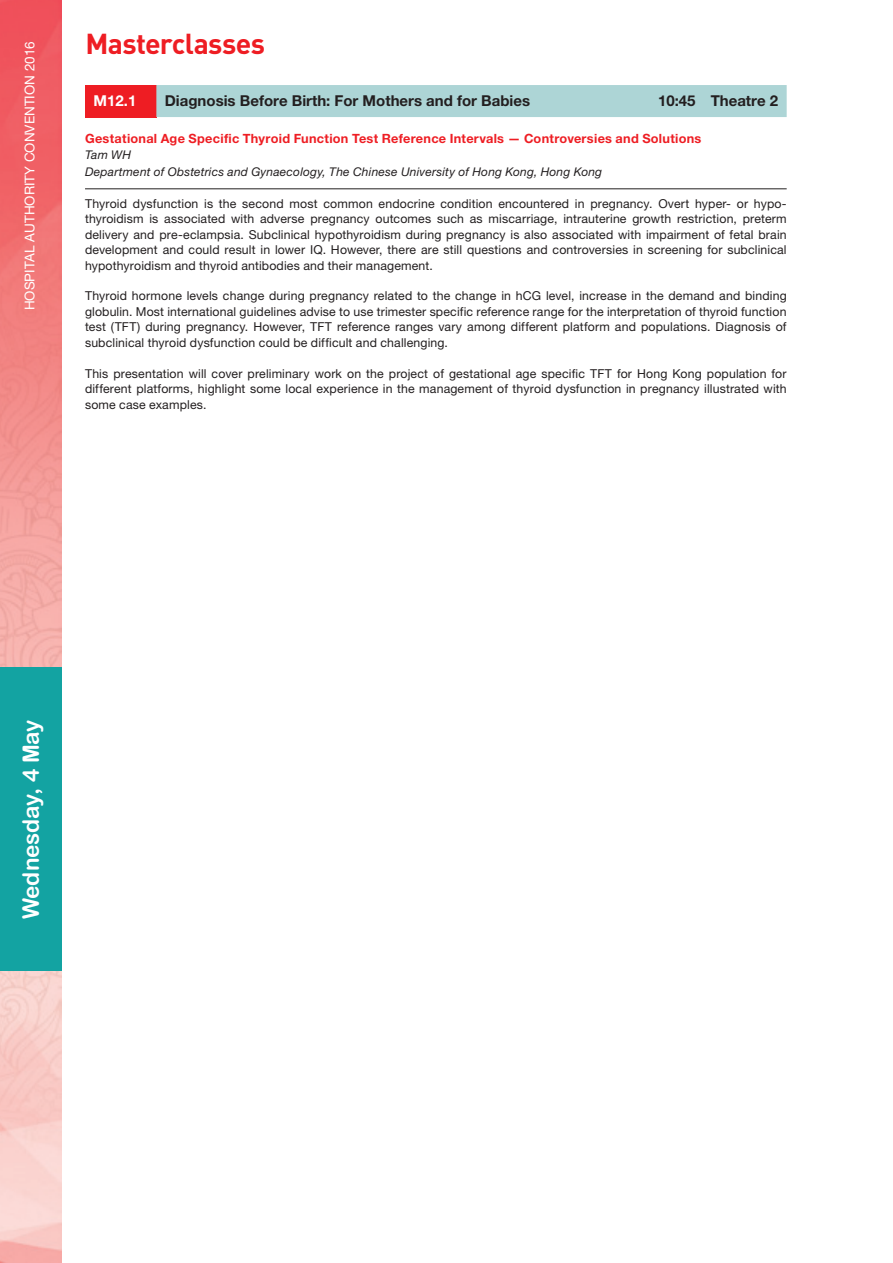
<style>
.page{position:relative;width:893px;height:1263px;background:#fff}
.page>*{position:absolute;margin:0;border:0;box-sizing:border-box;transform-origin:0 0}
.t1{font:700 28.5px "DINOT";letter-spacing:-.025em;color:#ee1d23}
.t2{font:22.5px "Arial Rounded MT Bold";letter-spacing:-.005em;color:#fff}
.t3{font:700 15px "Helvetica Neue LT Pro";color:#231f20}
.t4{font:700 15px "Helvetica Neue LT Pro";color:#fff}
.t5{font:13.5px "Helvetica Neue LT Pro";color:#fff}
.t6{font:700 12.75px "Helvetica Neue LT Pro";letter-spacing:.02em;color:#ee1d23}
.t7{font:12.3px/15.5px "Helvetica Neue LT Pro";letter-spacing:.01em;color:#231f20;text-align:justify}
.t8{font:italic 12px/16.5px "Helvetica Neue LT Pro";letter-spacing:.015em;color:#231f20}
</style>
<div class="page">
<img style="left:0;top:0;width:62px;height:1263px">
<hr style="left:85px;top:188px;width:702px;height:1px;background:#231f20">
<div style="left:85px;top:85px;width:71px;height:32px;background:#ee1d23"></div>
<div style="left:156px;top:85px;width:631px;height:32px;background:#add5d6"></div>
<div style="left:0;top:668px;width:62px;height:303px;background:#13a3a2"></div>
<p class="t5" style="left:22px;top:310px;width:271px;rotate:-90deg">HOSPITAL AUTHORITY CONVENTION 2016</p>
<h1 class="t1" style="left:86px;top:24px;width:181px">Masterclasses</h1>
<p class="t4" style="left:94px;top:92px;width:44px">M12.1</p>
<p class="t3" style="left:165px;top:92px;width:367px">Diagnosis Before Birth: For Mothers and for Babies</p>
<p class="t3" style="left:658px;top:92px;width:122px">10:45 Theatre 2</p>
<p class="t6" style="left:85px;top:130px;width:618px">Gestational Age Specific Thyroid Function Test Reference Intervals — Controversies and Solutions</p>
<p class="t8" style="left:85px;top:147px;width:519px">Tam WH<br>Department of Obstetrics and Gynaecology, The Chinese University of Hong Kong, Hong Kong</p>
<p class="t7" style="left:85px;top:195px;width:703px">Thyroid dysfunction is the second most common endocrine condition encountered in pregnancy. Overt hyper- or hypo&shy;thyroidism is associated with adverse pregnancy outcomes such as miscarriage, intrauterine growth restriction, preterm delivery and pre-eclampsia. Subclinical hypothyroidism during pregnancy is also associated with impairment of fetal brain development and could result in lower IQ. However, there are still questions and controversies in screening for subclinical hypothyroidism and thyroid antibodies and their management.</p>
<p class="t7" style="left:85px;top:288px;width:703px">Thyroid hormone levels change during pregnancy related to the change in hCG level, increase in the demand and binding globulin. Most international guidelines advise to use trimester specific reference range for the interpretation of thyroid function test (TFT) during pregnancy. However, TFT reference ranges vary among different platform and populations. Diagnosis of subclinical thyroid dysfunction could be difficult and challenging.</p>
<p class="t7" style="left:85px;top:365px;width:703px">This presentation will cover preliminary work on the project of gestational age specific TFT for Hong Kong population for different platforms, highlight some local experience in the management of thyroid dysfunction in pregnancy illustrated with some case examples.</p>
<h2 class="t2" style="left:18px;top:919px;width:201px;rotate:-90deg">Wednesday, 4 May</h2>
</div>
